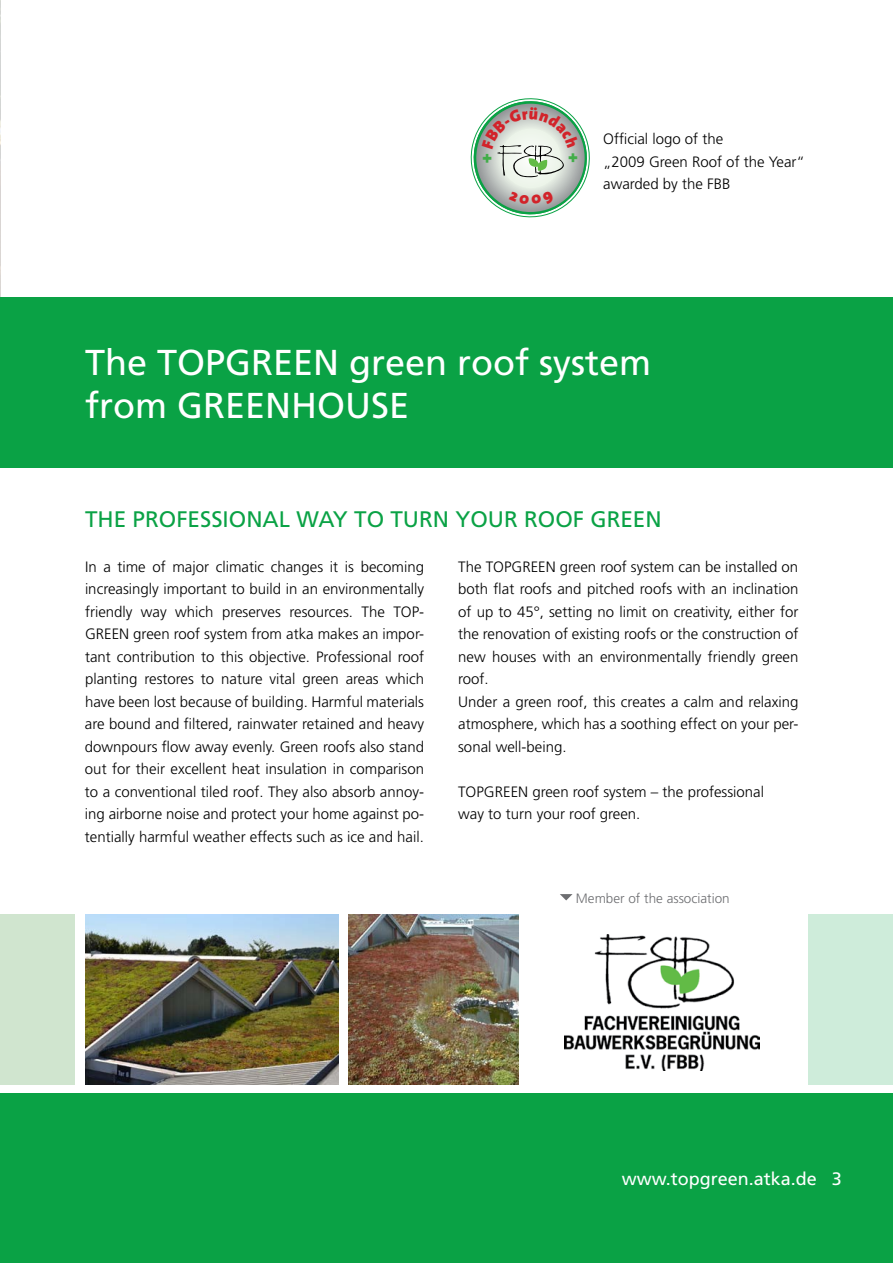
<style>
.page{position:relative;width:893px;height:1263px;background:#fff}
.page>*{position:absolute;margin:0;border:0;box-sizing:border-box;transform-origin:0 0}
.t1{font:36px "Frutiger";color:#fff}
.t2{font:22.5px "Frutiger";color:#0aa245}
.t3{font:18px "Frutiger";color:#fff}
.t4{font:900 16.5px "The Sans";color:#41ad49}
.t5{font:300 15px/22.5px "Frutiger";color:#000}
.t6{font:300 13.5px "Frutiger";color:#6d6e71}
</style>
<div class="page">
<div style="left:0;top:1093px;width:893px;height:170px;background:#0aa245"></div>
<img style="left:0;top:0;width:1px;height:298px">
<div style="left:0;top:298px;width:893px;height:170px;background:#0aa245"></div>
<div style="left:808px;top:914px;width:85px;height:170px;background:#ceecda"></div>
<img style="left:85px;top:914px;width:253px;height:170px">
<img style="left:349px;top:914px;width:170px;height:170px">
<svg style="left:560px;top:894px;width:13px;height:6px"></svg>
<div style="left:0;top:914px;width:75px;height:170px;background:#d0e5cf"></div>
<img style="left:564px;top:934px;width:195px;height:137px">
<svg style="left:470px;top:98px;width:120px;height:120px"></svg>
<p class="t4" style="left:472px;top:163px;width:11px;rotate:-90deg">+</p>
<p class="t4" style="left:588px;top:153px;width:11px;rotate:90deg">+</p>
<p class="t5" style="left:603px;top:128px;width:203px">Official logo of the<br>„2009 Green Roof of the Year“ awarded by the FBB</p>
<h1 class="t1" style="left:85px;top:341px;width:96px">The TOP</h1>
<h1 class="t1" style="left:225px;top:341px;width:48px">GREEN</h1>
<h1 class="t1" style="left:349px;top:341px;width:304px">green roof system</h1>
<h1 class="t1" style="left:85px;top:385px;width:142px">from GREENHO</h1>
<h1 class="t1" style="left:345px;top:385px;width:44px">USE</h1>
<h2 class="t2" style="left:85px;top:505px;width:578px">The professional way to tu rn you r roof green</h2>
<p class="t5" style="left:85px;top:555px;width:341px;text-align:justify">In a time of major climatic changes it is becoming increasingly important to build in an environmentally friendly way which preserves resources. The TOP-GREEN green roof system from atka makes an impor&shy;tant contribution to this objective. Professional roof planting restores to nature vital green areas which have been lost because of building. Harmful materials are bound and filtered, rainwater retained and heavy downpours flow away evenly. Green roofs also stand out for their excellent heat insulation in comparison to a conventional tiled roof. They also absorb annoy&shy;ing airborne noise and protect your home against po&shy;tentially harmful weather effects such as ice and hail.</p>
<p class="t5" style="left:458px;top:555px;width:342px">The TOPGREEN green roof system can be installed on both flat roofs and pitched roofs with an inclination of up to 45°, setting no limit on creativity, either for the renovation of existing roofs or the construction of new houses with an environmentally friendly green roof.<br>Under a green roof, this creates a calm and relaxing atmosphere, which has a soothing effect on your per&shy;sonal well-being.</p>
<p class="t5" style="left:458px;top:780px;width:307px">TOPGREEN green roof system – the professional way to turn your roof green.</p>
<p class="t6" style="left:576px;top:891px;width:155px">Member of the association</p>
<p class="t3" style="left:622px;top:1168px;width:222px">www.topgreen.atka.de 3</p>
</div>
